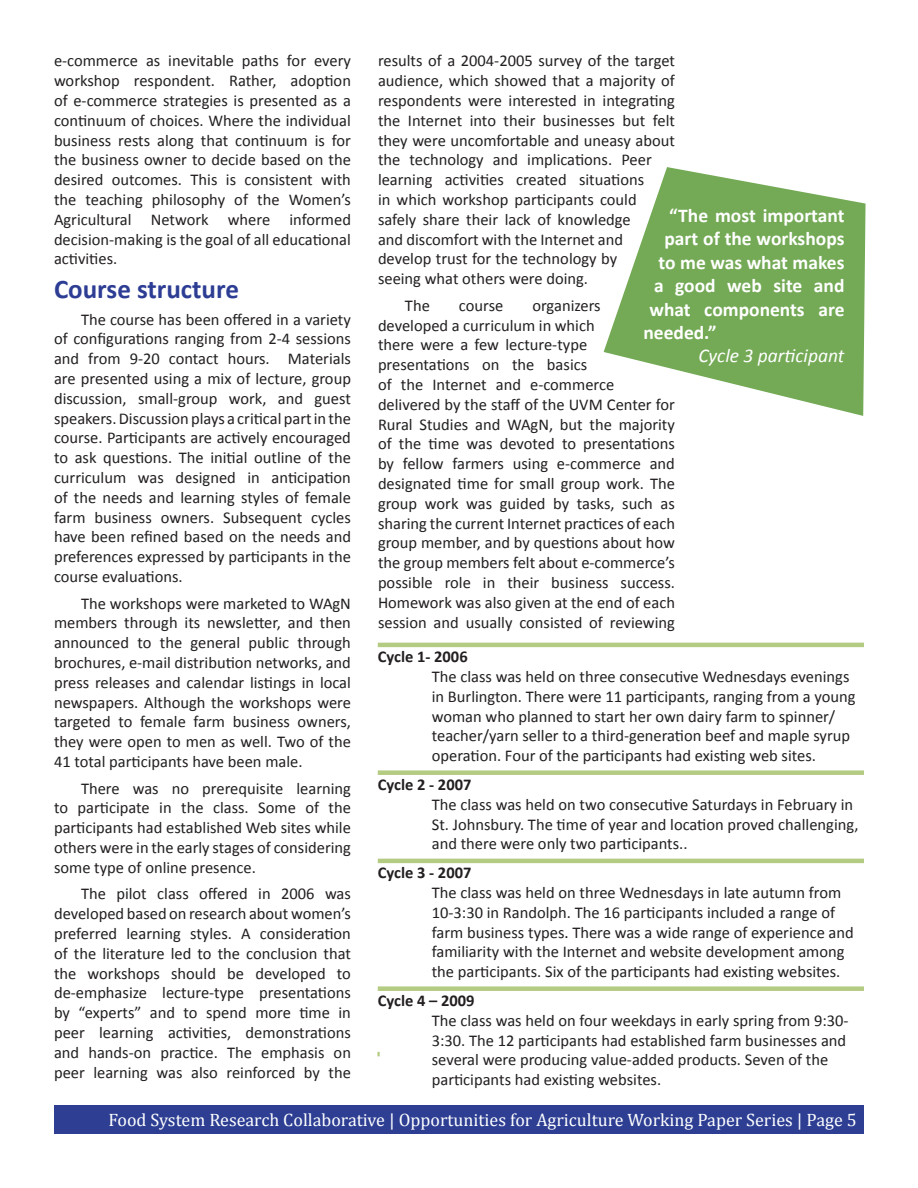
<style>
.page{position:relative;width:918px;height:1188px;background:#fff}
.page>*{position:absolute;margin:0;border:0;box-sizing:border-box;transform-origin:0 0}
.t1{font:700 27px "Calibri";color:#2d3d94}
.t2{font:700 19.5px "Calibri";color:#fff}
.t3{font:italic 19.5px "Calibri";color:#fff}
.t4{font:18px "Cambria";color:#fff}
.t5{font:16.5px/19.8px "Calibri";color:#231f20}
.s1{font-weight:700}
.s2{color:#000}
</style>
<div class="page">
<div style="left:54px;top:1105px;width:810px;height:29px;background:#2d3e93"></div>
<svg style="left:604px;top:167px;width:262px;height:249px;fill:#74aa56"></svg>
<svg style="left:377px;top:1052px;width:3px;height:4px"></svg>
<hr style="left:378px;top:643px;width:486px;height:4px;background:#b3cc82">
<div style="left:378px;top:770px;width:486px;height:5px;background:#b3cc82"></div>
<hr style="left:378px;top:859px;width:486px;height:4px;background:#b3cc82">
<div style="left:378px;top:986px;width:486px;height:5px;background:#b3cc82"></div>
<p class="t5" style="left:54px;top:50px;width:298px;text-align:justify">e-commerce as inevitable paths for every workshop respondent. Rather, adoption of e-commerce strategies is presented as a continuum of choices. Where the individual business rests along that continuum is for the business owner to decide based on the desired outcomes. This is consistent with the teaching philosophy of the Women’s Agricultural Network where informed decision-making is the goal of all educational activities.</p>
<p class="t1" style="left:54px;top:272px;width:186px">Course structure</p>
<p class="t5" style="left:54px;top:309px;width:299px;text-align:justify;text-indent:27px">The course has been offered in a variety of configurations ranging from 2-4 sessions and from 9-20 contact hours. Materials are presented using a mix of lecture, group discussion, small-group work, and guest speakers. Discussion plays a critical part in the course. Participants are actively encouraged to ask questions. The initial outline of the curriculum was designed in anticipation of the needs and learning styles of female farm business owners. Subsequent cycles have been refined based on the needs and preferences expressed by participants in the course evaluations.</p>
<p class="t5" style="left:54px;top:592px;width:298px;text-align:justify;text-indent:27px">The workshops were marketed to WAgN members through its newsletter, and then announced to the general public through brochures, e-mail distribution networks, and press releases and calendar listings in local newspapers. Although the workshops were targeted to female farm business owners, they were open to men as well. Two of the 41 total participants have been male.</p>
<p class="t5" style="left:54px;top:777px;width:298px;text-align:justify;text-indent:27px">There was no prerequisite learning to participate in the class. Some of the participants had established Web sites while others were in the early stages of considering some type of online presence.</p>
<p class="t5" style="left:54px;top:883px;width:299px;text-align:justify;text-indent:27px">The pilot class offered in 2006 was developed based on research about women’s preferred learning styles. A consideration of the literature led to the conclusion that the workshops should be developed to de-emphasize lecture-type presentations by “experts” and to spend more time in peer learning activities, demonstrations and hands-on practice. The emphasis on peer learning was also reinforced by the</p>
<p class="t5" style="left:378px;top:50px;width:299px">results of a 2004-2005 survey of the target audience, which showed that a majority of respondents were interested in integrating the Internet into their businesses but felt they were uncomfortable and uneasy about the technology and implications. Peer learning activities created situations<br>in which workshop participants could safely share their lack of knowledge<br>and discomfort with the Internet and develop trust for the technology by<br>seeing what others were doing.</p>
<p class="t5" style="left:405px;top:295px;width:26px">The</p>
<p class="t5" style="left:459px;top:295px;width:46px">course</p>
<p class="t2" style="left:669px;top:203px;width:177px">“The most important</p>
<p class="t2" style="left:665px;top:227px;width:182px">part of the workshops</p>
<p class="t2" style="left:659px;top:250px;width:187px">to me was what makes</p>
<p class="t2" style="left:654px;top:274px;width:192px">a good web site and</p>
<p class="t2" style="left:649px;top:297px;width:197px">what components are</p>
<p class="t2" style="left:643px;top:320px;width:75px">needed.”</p>
<p class="t3" style="left:698px;top:344px;width:148px">Cycle 3 participant</p>
<p class="t5" style="left:378px;top:295px;width:299px;text-indent:154px">organizers developed a curriculum in which<br>there were a few lecture-type presentations on the basics<br>of the Internet and e-commerce delivered by the staff of the UVM Center for Rural Studies and WAgN, but the majority of the time was devoted to presentations by fellow farmers using e-commerce and designated time for small group work. The group work was guided by tasks, such as sharing the current Internet practices of each group member, and by questions about how the group members felt about e-commerce’s possible role in their business success.<br>Homework was also given at the end of each session and usually consisted of reviewing</p>
<p class="t5" style="left:432px;top:646px;width:425px;text-indent:-54px"><span class="s1">Cycle 1- 2006<br></span>The class was held on three consecutive Wednesdays evenings in Burlington. There were 11 participants, ranging from a young woman who planned to start her own dairy farm to spinner/ teacher/yarn seller to a third-generation beef and maple syrup operation. Four of the participants had existing web sites.</p>
<p class="t5" style="left:432px;top:774px;width:428px;text-indent:-54px"><span class="s1">Cycle 2 - 2007<br></span>The class was held on two consecutive Saturdays in February in St. Johnsbury. The time of year and location proved challenging, and there were only two participants..</p>
<p class="t5" style="left:432px;top:862px;width:424px;text-indent:-54px"><span class="s1">Cycle 3 - 2007<br></span>The class was held on three Wednesdays in late autumn from 10-3:30 in Randolph. The 16 participants included a range of farm business types<span class="s2">.</span> There was a wide range of experience and familiarity with the Internet and website development among the participants. Six of the participants had existing websites.</p>
<p class="t5" style="left:432px;top:990px;width:418px;text-indent:-54px"><span class="s1">Cycle 4 – 2009<br></span>The class was held on four weekdays in early spring from 9:30- 3:30. The 12 participants had established farm businesses and several were producing value-added products. Seven of the participants had existing websites.</p>
<p class="t4" style="left:109px;top:1110px;width:750px">Food System Research Collaborative | Opportunities for Agriculture Working Paper Series | Page 5</p>
</div>
